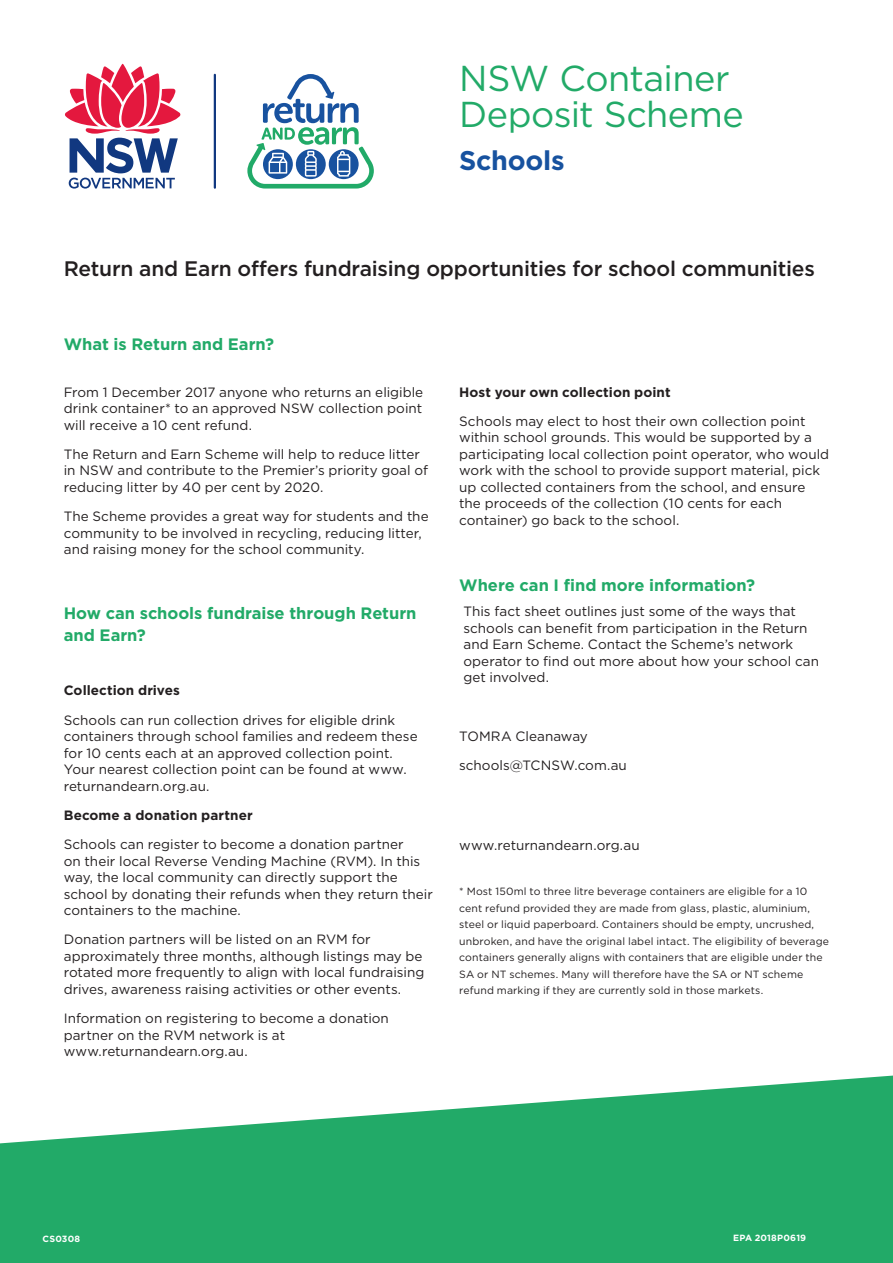
<style>
.page{position:relative;width:893px;height:1263px;background:#fff}
.page>*{position:absolute;margin:0;border:0;box-sizing:border-box;transform-origin:0 0}
.t1{font:36px/36px "Gotham";letter-spacing:-.015em;color:#22aa68}
.t2{font:700 27px "Gotham";letter-spacing:-.01em;color:#17529f}
.Intro{font:500 21px "Gotham";letter-spacing:-.01em;color:#231f20}
.Intro-2{font:700 16.5px/22.5px "Gotham";color:#22aa68}
.Body{font:13.5px/16.5px "Gotham";color:#231f20}
.Body-2{font:700 13.5px "Gotham";letter-spacing:.005em;color:#231f20}
.Body-3{font:10.5px/16.5px "Gotham";letter-spacing:.01em;color:#231f20}
.Intro-3{font:700 9px "Gotham";letter-spacing:.02em;color:#fff}
</style>
<div class="page">
<svg style="left:0;top:1075px;width:893px;height:188px;fill:#22aa68"></svg>
<svg style="left:65px;top:63px;width:116px;height:126px"></svg>
<hr style="left:214px;top:75px;width:2px;height:113px;background:#113880">
<svg style="left:247px;top:74px;width:127px;height:115px"></svg>
<h1 class="t1" style="left:459px;top:59px;width:286px">NSW Container<br>Deposit Scheme</h1>
<h2 class="t2" style="left:459px;top:143px;width:107px">Schools</h2>
<p class="Intro" style="left:64px;top:254px;width:753px">Return and Earn offers fundraising opportunities for school communities</p>
<p class="Intro-2" style="left:64px;top:333px;width:212px">What is Return and Earn?</p>
<p class="Body" style="left:64px;top:383px;width:361px;text-align:justify">From 1 December 2017 anyone who returns an eligible drink container* to an approved NSW collection point will receive a 10 cent refund.</p>
<p class="Body" style="left:64px;top:445px;width:366px">The Return and Earn Scheme will help to reduce litter in NSW and contribute to the Premier’s priority goal of reducing litter by 40 per cent by 2020.</p>
<p class="Body" style="left:64px;top:508px;width:366px">The Scheme provides a great way for students and the community to be involved in recycling, reducing litter, and raising money for the school community.</p>
<h3 class="Intro-2" style="left:64px;top:601px;width:354px">How can schools fundraise through Return and Earn?</h3>
<p class="Body-2" style="left:64px;top:682px;width:118px">Collection drives</p>
<p class="Body" style="left:64px;top:711px;width:355px">Schools can run collection drives for eligible drink containers through school families and redeem these for 10 cents each at an approved collection point.<br>Your nearest collection point can be found at www. returnandearn.org.au.</p>
<p class="Body-2" style="left:64px;top:806px;width:190px">Become a donation partner</p>
<p class="Body" style="left:64px;top:836px;width:371px">Schools can register to become a donation partner<br>on their local Reverse Vending Machine (RVM). In this way, the local community can directly support the school by donating their refunds when they return their containers to the machine.</p>
<p class="Body" style="left:64px;top:931px;width:362px">Donation partners will be listed on an RVM for approximately three months, although listings may be rotated more frequently to align with local fundraising drives, awareness raising activities or other events.</p>
<p class="Body" style="left:64px;top:1010px;width:327px">Information on registering to become a donation partner on the RVM network is at www.returnandearn.org.au.</p>
<p class="Body-2" style="left:459px;top:383px;width:213px">Host your own collection point</p>
<p class="Body" style="left:459px;top:412px;width:371px">Schools may elect to host their own collection point within school grounds. This would be supported by a participating local collection point operator, who would work with the school to provide support material, pick up collected containers from the school, and ensure the proceeds of the collection (10 cents for each container) go back to the school.</p>
<h3 class="Intro-2" style="left:459px;top:574px;width:297px">Where can I find more information?</h3>
<p class="Body" style="left:463px;top:603px;width:357px">This fact sheet outlines just some of the ways that schools can benefit from participation in the Return and Earn Scheme. Contact the Scheme’s network operator to find out more about how your school can get involved.</p>
<p class="Body" style="left:459px;top:727px;width:130px">TOMRA Cleanaway</p>
<p class="Body" style="left:459px;top:756px;width:169px">schools@TCNSW.com.au</p>
<p class="Body" style="left:459px;top:837px;width:182px">www.returnandearn.org.au</p>
<p class="Body-3" style="left:459px;top:883px;width:371px">* Most 150ml to three litre beverage containers are eligible for a 10 cent refund provided they are made from glass, plastic, aluminium, steel or liquid paperboard. Containers should be empty, uncrushed, unbroken, and have the original label intact. The eligibility of beverage containers generally aligns with containers that are eligible under the SA or NT schemes. Many will therefore have the SA or NT scheme refund marking if they are currently sold in those markets.</p>
<p class="Intro-3" style="left:43px;top:1233px;width:39px">CS0308</p>
<p class="Intro-3" style="left:733px;top:1232px;width:75px">EPA 2018P0619</p>
</div>
